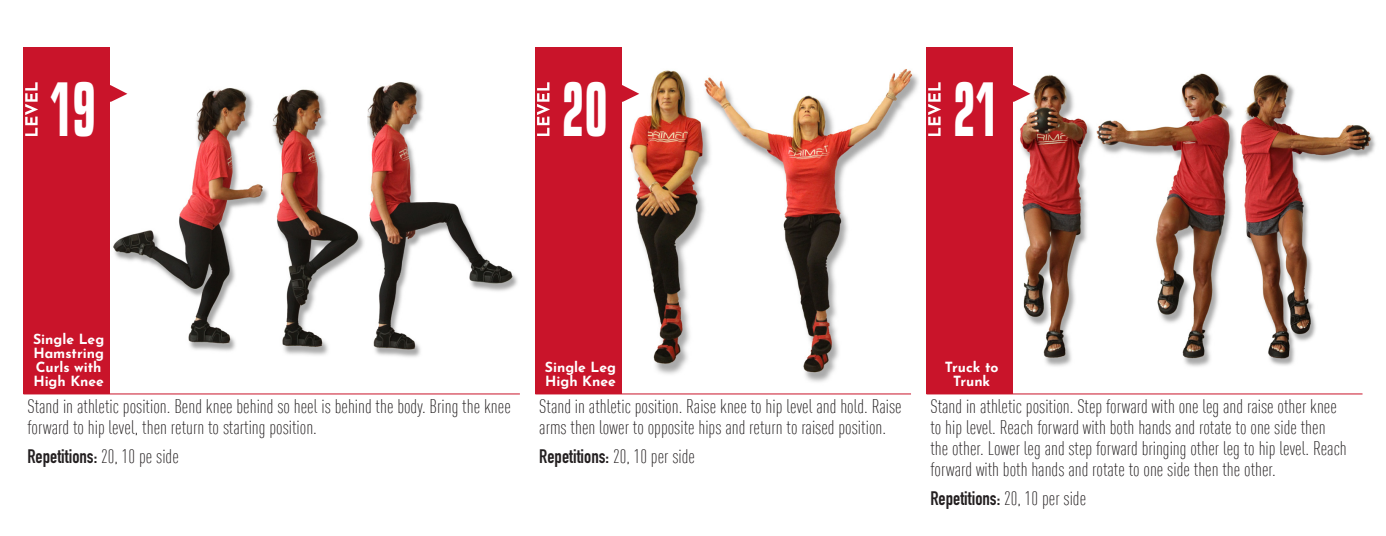
<style>
.page{position:relative;width:1386px;height:536px;background:#fff}
.page>*{position:absolute;margin:0;border:0;box-sizing:border-box;transform-origin:0 0}
.Number{font:80.33px "Eurostile Con Hea";color:#fff;scale:.61 1}
.Instruction{font:300 condensed 19.25px/21px "DIN Pro";color:#231f20}
.Instruction-2{font:700 19.25px "DIN Condensed";color:#231f20}
.Box_Title{font:700 14px/14px "Josefin Sans";color:#fff}
.s1{font-family:"DIN Pro";font-weight:300;font-stretch:condensed}
</style>
<div class="page">
<img style="left:1240px;top:74px;width:136px;height:292px">
<img style="left:367px;top:81px;width:151px;height:276px">
<img style="left:113px;top:88px;width:251px;height:268px">
<img style="left:629px;top:70px;width:73px;height:304px">
<img style="left:1020px;top:74px;width:73px;height:293px">
<img style="left:1096px;top:73px;width:140px;height:294px">
<img style="left:702px;top:69px;width:217px;height:313px">
<hr style="left:23px;top:393px;width:497px;height:1px;background:#c9142a">
<hr style="left:535px;top:393px;width:376px;height:1px;background:#c9142a">
<hr style="left:926px;top:393px;width:437px;height:1px;background:#c9142a">
<div style="left:24px;top:47px;width:86px;height:347px;background:#c9142a"></div>
<svg style="left:25px;top:82px;width:13px;height:54px"></svg>
<svg style="left:110px;top:85px;width:17px;height:17px"></svg>
<div style="left:536px;top:47px;width:86px;height:347px;background:#c9142a"></div>
<svg style="left:537px;top:82px;width:13px;height:54px"></svg>
<svg style="left:622px;top:85px;width:17px;height:17px"></svg>
<div style="left:927px;top:47px;width:86px;height:347px;background:#c9142a"></div>
<svg style="left:928px;top:82px;width:13px;height:54px"></svg>
<svg style="left:1013px;top:85px;width:17px;height:17px"></svg>
<p class="Number" style="left:50px;top:51px;width:76px">19</p>
<p class="Number" style="left:562px;top:51px;width:76px">20</p>
<p class="Number" style="left:953px;top:51px;width:76px">21</p>
<p class="Box_Title" style="left:33px;top:330px;width:73px">Single Leg<br>Hamstring<br>Curls with<br>High Knee</p>
<p class="Instruction" style="left:27px;top:394px;width:485px">Stand in athletic position. Bend knee behind so heel is behind the body. Bring the knee forward to hip level, then return to starting position.</p>
<p class="Instruction-2" style="left:27px;top:442px;width:153px">Repetitions: <span class="s1">20, 10 pe side</span></p>
<p class="Box_Title" style="left:545px;top:358px;width:73px">Single Leg<br>High Knee</p>
<p class="Instruction" style="left:539px;top:394px;width:364px">Stand in athletic position. Raise knee to hip level and hold. Raise arms then lower to opposite hips and return to raised position.</p>
<p class="Instruction-2" style="left:539px;top:442px;width:157px">Repetitions: <span class="s1">20, 10 per side</span></p>
<p class="Box_Title" style="left:945px;top:358px;width:55px;text-align:center">Truck to<br>Trunk</p>
<p class="Instruction" style="left:930px;top:394px;width:418px">Stand in athletic position. Step forward with one leg and raise other knee to hip level. Reach forward with both hands and rotate to one side then the other. Lower leg and step forward bringing other leg to hip level. Reach forward with both hands and rotate to one side then the other.</p>
<p class="Instruction-2" style="left:930px;top:484px;width:157px">Repetitions: <span class="s1">20, 10 per side</span></p>
</div>
